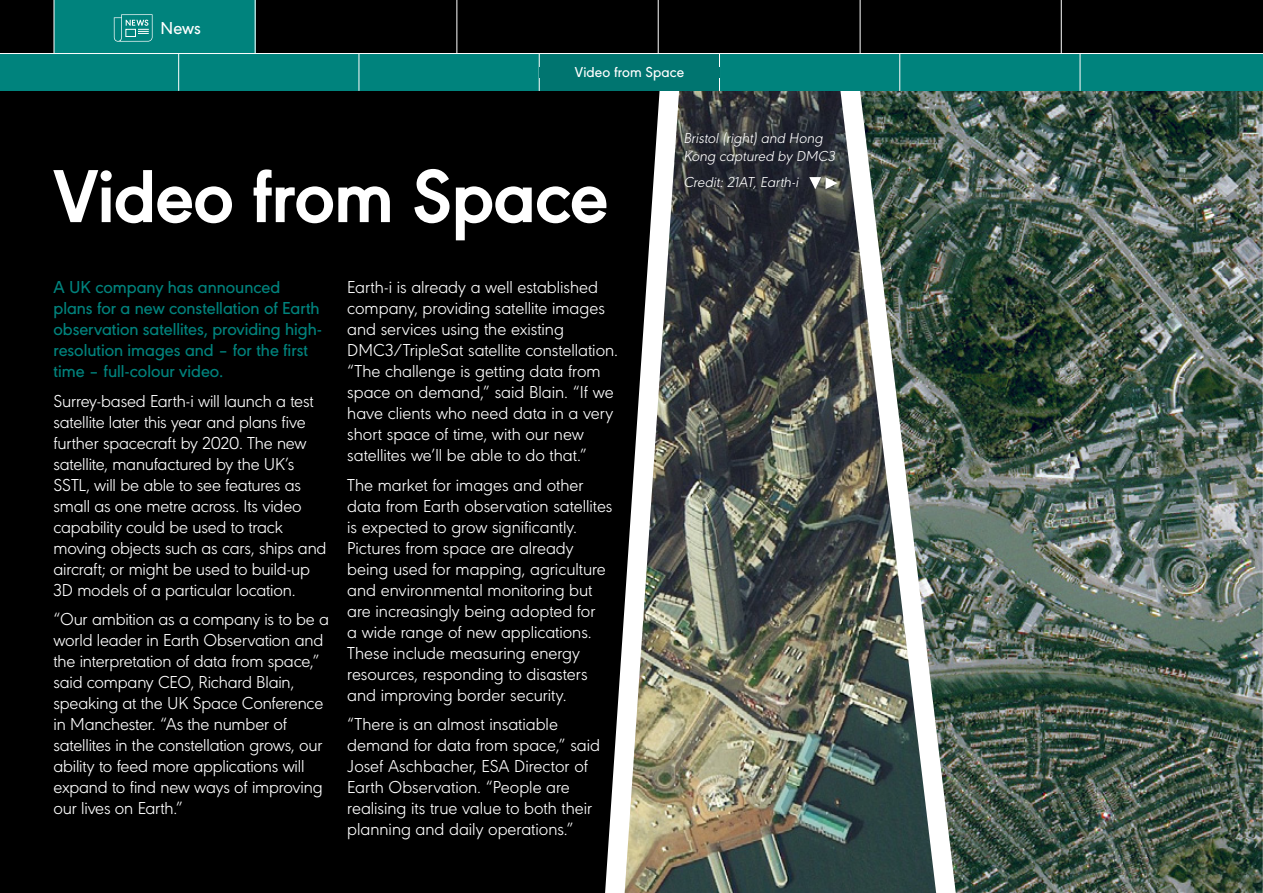
<style>
.page{position:relative;width:1263px;height:893px;background:#000}
.page>*{position:absolute;margin:0;border:0;box-sizing:border-box;transform-origin:0 0}
.Heading{font:700 78px "URW Geometric";letter-spacing:-.01em;color:#fff}
.Body_Copy{font:300 18px/21px "URW Geometric";letter-spacing:-.01em;color:#fff}
.Body_Copy-2{font:500 18px/21px "URW Geometric";letter-spacing:-.005em;color:#00837d}
.t1{font:500 18px "URW Geometric";color:#fff}
.Captions{font:italic 300 15px/18px "URW Geometric";color:#fff}
.Navigation_Bar_Small{font:500 15px "URW Geometric";letter-spacing:.005em;color:#fff}
</style>
<div class="page">
<img style="left:605px;top:91px;width:222px;height:802px">
<img style="left:827px;top:91px;width:436px;height:802px">
<div style="left:0;top:53px;width:1263px;height:38px;background:#00837d"></div>
<hr style="left:719px;top:54px;width:1px;height:37px;background:#fff">
<hr style="left:899px;top:54px;width:1px;height:37px;background:#fff">
<hr style="left:359px;top:54px;width:1px;height:37px;background:#fff">
<hr style="left:539px;top:54px;width:1px;height:37px;background:#fff">
<hr style="left:1080px;top:54px;width:1px;height:37px;background:#fff">
<hr style="left:178px;top:54px;width:1px;height:37px;background:#fff">
<div style="left:540px;top:54px;width:178px;height:37px;background:#007570"></div>
<div style="left:539px;top:67px;width:181px;height:10px;background:#007570"></div>
<div style="left:54px;top:0;width:201px;height:53px;background:#00837d"></div>
<svg style="left:114px;top:14px;width:39px;height:28px"></svg>
<div style="left:125px;top:29px;width:11px;height:8px;border:1px solid #fff"></div>
<svg style="left:809px;top:177px;width:29px;height:12px"></svg>
<hr style="left:0;top:53px;width:1263px;height:1px;background:#fff">
<hr style="left:255px;top:0;width:1px;height:53px;background:#fff">
<hr style="left:457px;top:0;width:1px;height:53px;background:#fff">
<hr style="left:658px;top:0;width:1px;height:53px;background:#fff">
<hr style="left:860px;top:0;width:1px;height:53px;background:#fff">
<hr style="left:1061px;top:0;width:1px;height:53px;background:#fff">
<hr style="left:54px;top:0;width:1px;height:53px;background:#fff">
<p class="t1" style="left:161px;top:15px;width:42px">News</p>
<p class="Navigation_Bar_Small" style="left:575px;top:61px;width:111px">Video from Space</p>
<p class="Heading" style="left:54px;top:137px;width:556px">Video from Space</p>
<p class="Body_Copy-2" style="left:54px;top:275px;width:270px">A UK company has announced plans for a new constellation of Earth observation satellites, providing high&shy;resolution images and – for the first time – full-colour video.</p>
<p class="Body_Copy" style="left:54px;top:389px;width:274px">Surrey-based Earth-i will launch a test satellite later this year and plans five further spacecraft by 2020. The new satellite, manufactured by the UK’s SSTL, will be able to see features as small as one metre across. Its video capability could be used to track moving objects such as cars, ships and aircraft; or might be used to build-up 3D models of a particular location.</p>
<p class="Body_Copy" style="left:54px;top:607px;width:277px">“Our ambition as a company is to be a world leader in Earth Observation and the interpretation of data from space,” said company CEO, Richard Blain, speaking at the UK Space Conference in Manchester. “As the number of satellites in the constellation grows, our ability to feed more applications will expand to find new ways of improving our lives on Earth.”</p>
<p class="Body_Copy" style="left:347px;top:275px;width:272px">Earth-i is already a well established company, providing satellite images and services using the existing DMC3/TripleSat satellite constellation. “The challenge is getting data from space on demand,” said Blain. “If we have clients who need data in a very short space of time, with our new satellites we’ll be able to do that.”</p>
<p class="Body_Copy" style="left:347px;top:473px;width:267px">The market for images and other data from Earth observation satellites is expected to grow significantly.<br>Pictures from space are already being used for mapping, agriculture and environmental monitoring but are increasingly being adopted for<br>a wide range of new applications.<br>These include measuring energy resources, responding to disasters and improving border security.</p>
<p class="Body_Copy" style="left:347px;top:712px;width:254px">“There is an almost insatiable demand for data from space,” said Josef Aschbacher, ESA Director of Earth Observation. “People are realising its true value to both their planning and daily operations.”</p>
<p class="Captions" style="left:683px;top:128px;width:153px">Bristol (right) and Hong<br>Kong captured by DMC3</p>
<p class="Captions" style="left:683px;top:172px;width:116px">Credit: 21AT, Earth-i</p>
</div>
